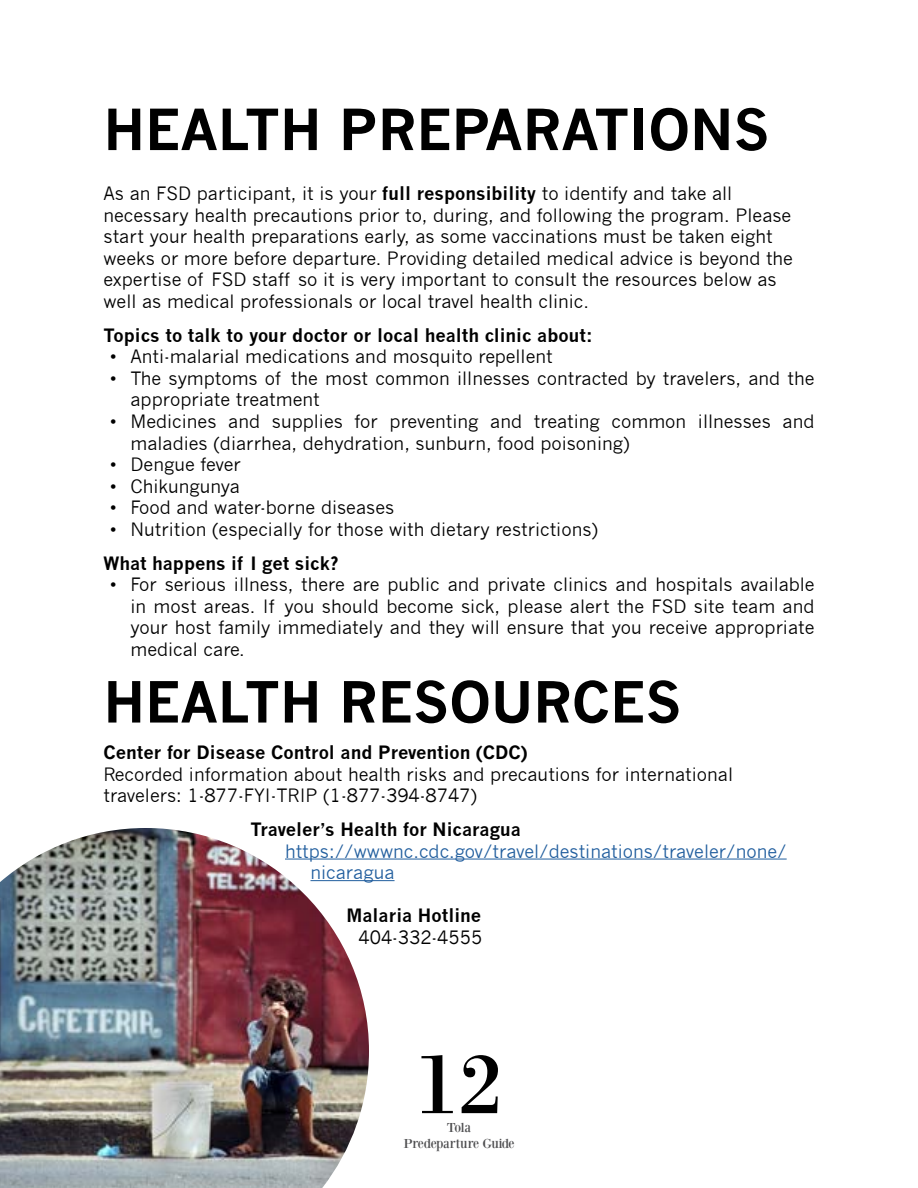
<style>
.page{position:relative;width:918px;height:1188px;background:#fff}
.page>*{position:absolute;margin:0;border:0;box-sizing:border-box;transform-origin:0 0}
.t1{font:90px "Bodoni XT";color:#000}
.t2{font:700 55.5px "News Gothic";color:#000}
.t3{font:18px/21.6px "News Gothic";color:#000}
.t4{font:700 18px "News Gothic";color:#000}
.t5{font:18px/21.6px "News Gothic";color:#215e9e}
.t6{font:13.5px/16.2px "Bodoni XT";letter-spacing:-.04em;color:#4d4d4f;text-align:center}
.s1{font-weight:700}
</style>
<div class="page">
<hr style="left:285px;top:859px;width:502px;height:1px;background:#215e9e">
<hr style="left:310px;top:880px;width:85px;height:1px;background:#215e9e">
<img style="left:0;top:828px;width:369px;height:360px">
<h2 class="t2" style="left:104px;top:96px;width:668px">HEALTH PREPARATIONS</h2>
<p class="t3" style="left:104px;top:183px;width:691px">As an FSD participant, it is your <span class="s1">full responsibility</span> to identify and take all necessary health precautions prior to, during, and following the program. Please start your health preparations early, as some vaccinations must be taken eight weeks or more before departure. Providing detailed medical advice is beyond the expertise of FSD staff so it is very important to consult the resources below as well as medical professionals or local travel health clinic.</p>
<p class="t4" style="left:104px;top:324px;width:491px">Topics to talk to your doctor or local health clinic about:</p>
<p class="t3" style="left:110px;top:346px;width:444px">• Anti-malarial medications and mosquito repellent</p>
<p class="t3" style="left:130px;top:367px;width:686px;text-indent:-20px">• The symptoms of the most common illnesses contracted by travelers, and the appropriate treatment</p>
<p class="t3" style="left:130px;top:411px;width:685px;text-indent:-20px">• Medicines and supplies for preventing and treating common illnesses and maladies (diarrhea, dehydration, sunburn, food poisoning)</p>
<p class="t3" style="left:110px;top:454px;width:132px">• Dengue fever</p>
<p class="t3" style="left:110px;top:475px;width:131px">• Chikungunya</p>
<p class="t3" style="left:110px;top:497px;width:286px">• Food and water-borne diseases</p>
<p class="t3" style="left:110px;top:519px;width:489px">• Nutrition (especially for those with dietary restrictions)</p>
<p class="t4" style="left:104px;top:552px;width:236px">What happens if I get sick?</p>
<p class="t3" style="left:130px;top:574px;width:686px;text-align:justify;text-indent:-20px">• For serious illness, there are public and private clinics and hospitals available in most areas. If you should become sick, please alert the FSD site team and your host family immediately and they will ensure that you receive appropriate medical care.</p>
<h2 class="t2" style="left:104px;top:668px;width:580px">HEALTH RESOURCES</h2>
<p class="t4" style="left:104px;top:742px;width:425px">Center for Disease Control and Prevention (CDC)</p>
<p class="t3" style="left:104px;top:763px;width:631px">Recorded information about health risks and precautions for international travelers: 1-877-FYI-TRIP (1-877-394-8747)</p>
<p class="t4" style="left:251px;top:818px;width:272px">Traveler’s Health for Nicaragua</p>
<p class="t5" style="left:311px;top:840px;width:478px;text-indent:-26px">https://wwwnc.cdc.gov/travel/destinations/traveler/none/ nicaragua</p>
<p class="t4" style="left:347px;top:905px;width:136px">Malaria Hotline</p>
<p class="t3" style="left:359px;top:927px;width:125px">404-332-4555</p>
<h1 class="t1" style="left:414px;top:1029px;width:91px">12</h1>
<p class="t6" style="left:403px;top:1119px;width:113px">Tola<br>Predeparture Guide</p>
</div>
